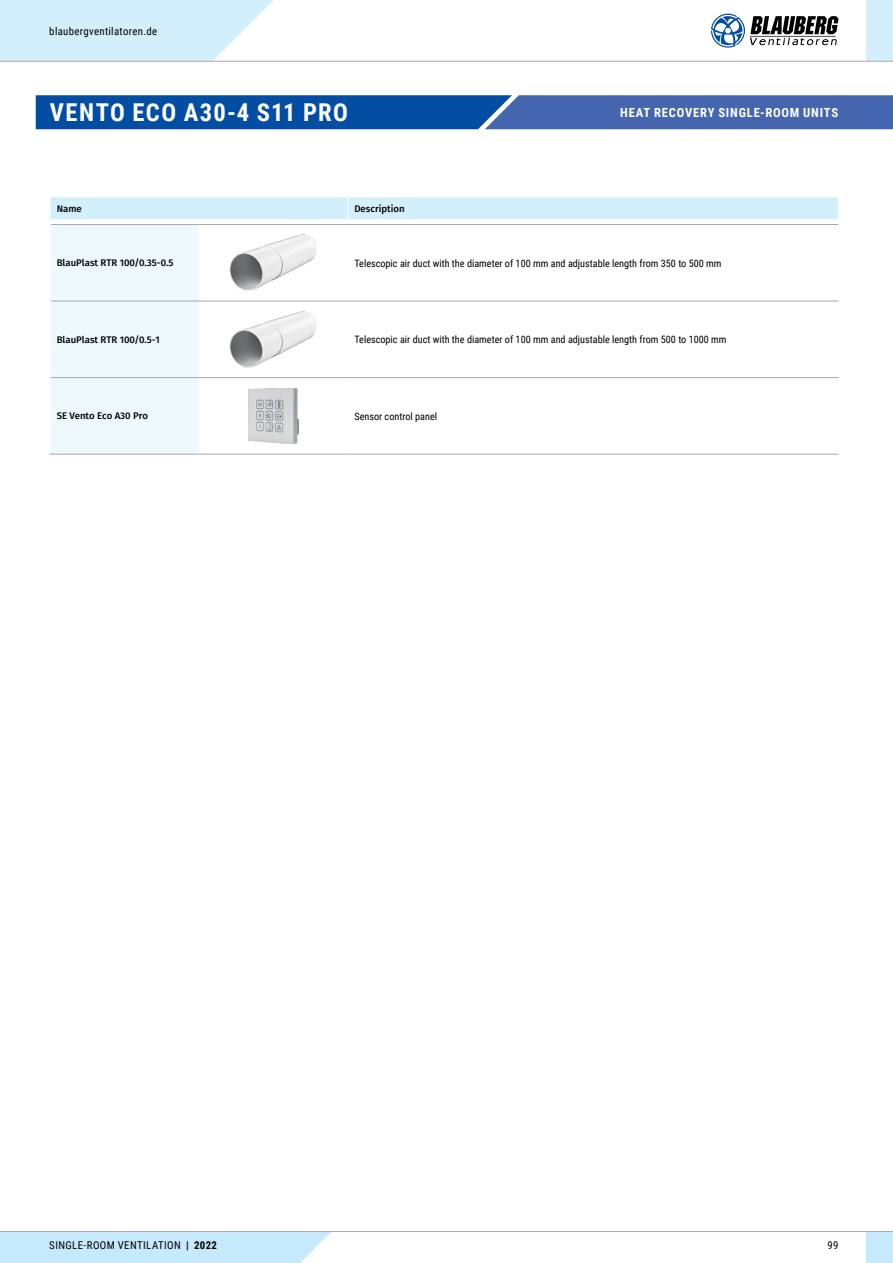
<style>
.page{position:relative;width:893px;height:1263px;background:#fff}
.page>*{position:absolute;margin:0;border:0;box-sizing:border-box;transform-origin:0 0}
.t1{font:700 24.6px "Roboto Condensed";letter-spacing:.055em;color:#fff}
.t2{font:700 12.6px "Roboto Condensed";letter-spacing:.065em;color:#fff}
.t3{font:10.8px "Roboto Condensed";letter-spacing:.035em;color:#000}
.t4{font:10.2px "Roboto Condensed";color:#000}
.t5{font:500 9.6px "Fira Sans";color:#000}
.s1{font-weight:700}
</style>
<div class="page">
<div style="left:866px;top:1231px;width:27px;height:32px;background:#c6eafb"></div>
<div style="left:0;top:1232px;width:331px;height:31px;background:#c6eafb"></div>
<hr style="left:0;top:1231px;width:893px;height:1px;background:#a7a9ac">
<div style="left:866px;top:0;width:27px;height:61px;background:#d3effc"></div>
<svg style="left:0;top:0;width:295px;height:61px"></svg>
<hr style="left:0;top:61px;width:893px;height:1px;background:#a7a9ac">
<svg style="left:711px;top:14px;width:127px;height:34px"></svg>
<svg style="left:36px;top:95px;width:857px;height:34px;background:#255ba9"></svg>
<hr style="left:199px;top:454px;width:149px;height:1px;background:#a7a9ac">
<hr style="left:49px;top:454px;width:150px;height:1px;background:#a7a9ac">
<hr style="left:348px;top:454px;width:490px;height:1px;background:#a7a9ac">
<svg style="left:49px;top:197px;width:790px;height:257px"></svg>
<hr style="left:199px;top:301px;width:149px;height:1px;background:#a7a9ac">
<hr style="left:348px;top:301px;width:490px;height:1px;background:#a7a9ac">
<img style="left:230px;top:235px;width:86px;height:56px">
<img style="left:230px;top:311px;width:86px;height:56px">
<img style="left:248px;top:389px;width:50px;height:54px">
<p class="t3" style="left:49px;top:23px;width:109px">blaubergventilatoren.de</p>
<h1 class="t1" style="left:50px;top:95px;width:300px">VENTO ECO A30-4 S11 PRO</h1>
<p class="t2" style="left:620px;top:104px;width:220px">HEAT RECOVERY SINGLE-ROOM UNITS</p>
<p class="t5" style="left:57px;top:202px;width:27px">Name</p>
<p class="t5" style="left:354px;top:202px;width:52px">Description</p>
<p class="t5" style="left:57px;top:256px;width:118px">BlauPlast RTR 100/0.35-0.5</p>
<p class="t4" style="left:354px;top:256px;width:369px">Telescopic air duct with the diameter of 100 mm and adjustable length from 350 to 500 mm</p>
<p class="t5" style="left:57px;top:333px;width:104px">BlauPlast RTR 100/0.5-1</p>
<p class="t4" style="left:354px;top:332px;width:374px">Telescopic air duct with the diameter of 100 mm and adjustable length from 500 to 1000 mm</p>
<p class="t5" style="left:57px;top:409px;width:93px">SE Vento Eco A30 Pro</p>
<p class="t4" style="left:354px;top:409px;width:84px">Sensor control panel</p>
<p class="t3" style="left:49px;top:1238px;width:169px">SINGLE-ROOM VENTILATION <span class="s1">| 2022</span></p>
<p class="t3" style="left:827px;top:1238px;width:13px">99</p>
</div>
